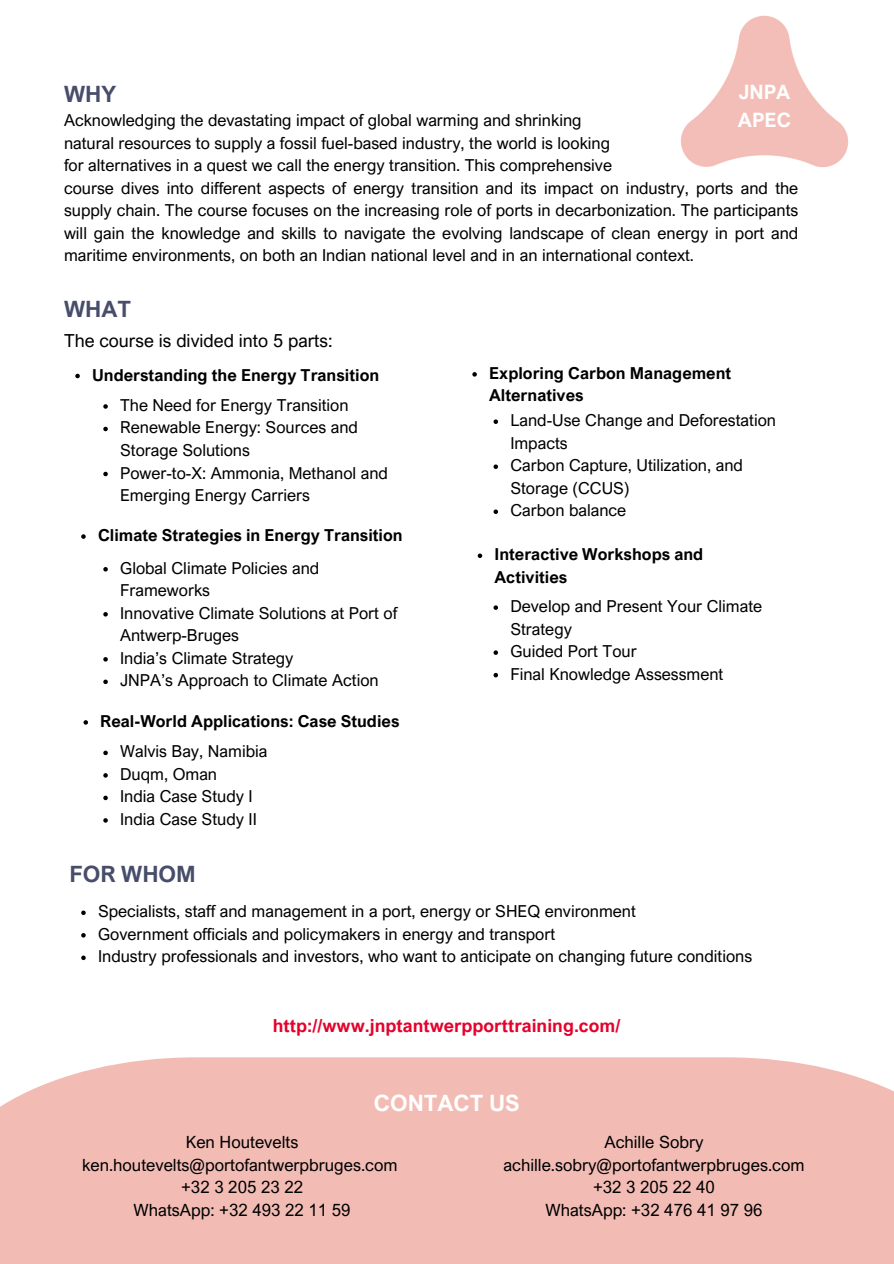
<style>
.page{position:relative;width:894px;height:1264px;background:#fff}
.page>*{position:absolute;margin:0;border:0;box-sizing:border-box;transform-origin:0 0}
.t1{font:700 22.5px "Arial Nova";color:#474d6a}
.t2{font:700 22.5px "Arial Nova";color:#fff}
.t3{font:700 19.8px/27px "Arial Nova";color:#fff}
.t4{font:700 18px "Arial Nova";color:#e4022c}
.t5{font:18px "Arial Nova";color:#000}
.t6{font:16.8px/22.5px "Arial Nova";color:#000;text-align:center}
.t7{font:16.5px/22.5px "Arial Nova";color:#000}
.t8{font:700 16.5px/22.5px "Arial Nova";color:#000}
</style>
<div class="page">
<div style="left:0;top:1057px;width:893px;height:206px;background:#f2bcb5"></div>
<svg style="left:81px;top:910px;width:5px;height:5px"></svg>
<svg style="left:81px;top:933px;width:5px;height:4px"></svg>
<svg style="left:81px;top:955px;width:5px;height:5px"></svg>
<svg style="left:75px;top:374px;width:5px;height:4px"></svg>
<svg style="left:103px;top:404px;width:5px;height:5px"></svg>
<svg style="left:103px;top:427px;width:5px;height:4px"></svg>
<svg style="left:103px;top:472px;width:5px;height:4px"></svg>
<svg style="left:81px;top:534px;width:5px;height:5px"></svg>
<svg style="left:103px;top:567px;width:5px;height:4px"></svg>
<svg style="left:103px;top:612px;width:5px;height:4px"></svg>
<svg style="left:103px;top:657px;width:5px;height:4px"></svg>
<svg style="left:103px;top:679px;width:5px;height:5px"></svg>
<svg style="left:472px;top:372px;width:4px;height:4px"></svg>
<svg style="left:493px;top:419px;width:5px;height:5px"></svg>
<svg style="left:493px;top:464px;width:5px;height:5px"></svg>
<svg style="left:493px;top:509px;width:5px;height:5px"></svg>
<svg style="left:83px;top:720px;width:5px;height:4px"></svg>
<svg style="left:103px;top:750px;width:5px;height:5px"></svg>
<svg style="left:103px;top:773px;width:5px;height:4px"></svg>
<svg style="left:103px;top:795px;width:5px;height:5px"></svg>
<svg style="left:103px;top:818px;width:5px;height:4px"></svg>
<svg style="left:477px;top:553px;width:5px;height:5px"></svg>
<svg style="left:493px;top:605px;width:5px;height:5px"></svg>
<svg style="left:493px;top:650px;width:5px;height:5px"></svg>
<svg style="left:493px;top:673px;width:5px;height:4px"></svg>
<img style="left:681px;top:15px;width:168px;height:152px">
<p class="t3" style="left:737px;top:78px;width:55px">JNPA<br>APEC</p>
<p class="t1" style="left:64px;top:80px;width:54px">WHY</p>
<h2 class="t7" style="left:64px;top:109px;width:519px">Acknowledging the devastating impact of global warming and shrinking</h2>
<h1 class="t7" style="left:64px;top:131px;width:547px">natural resources to supply a fossil fuel-based industry, the world is looking</h1>
<p class="t7" style="left:64px;top:154px;width:549px">for alternatives in a quest we call the energy transition. This comprehensive</p>
<p class="t7" style="left:64px;top:176px;width:735px;text-align:justify">course dives into different aspects of energy transition and its impact on industry, ports and the supply chain. The course focuses on the increasing role of ports in decarbonization. The participants will gain the knowledge and skills to navigate the evolving landscape of clean energy in port and maritime environments, on both an Indian national level and in an international context.</p>
<p class="t1" style="left:64px;top:294px;width:68px">WHAT</p>
<p class="t5" style="left:64px;top:330px;width:270px">The course is divided into 5 parts:</p>
<p class="t8" style="left:92px;top:363px;width:288px">Understanding the Energy Transition</p>
<p class="t7" style="left:120px;top:393px;width:230px">The Need for Energy Transition</p>
<p class="t7" style="left:120px;top:416px;width:239px">Renewable Energy: Sources and<br>Storage Solutions</p>
<p class="t7" style="left:120px;top:461px;width:269px">Power-to-X: Ammonia, Methanol and<br>Emerging Energy Carriers</p>
<p class="t8" style="left:98px;top:523px;width:306px">Climate Strategies in Energy Transition</p>
<p class="t7" style="left:120px;top:556px;width:201px">Global Climate Policies and<br>Frameworks</p>
<p class="t7" style="left:120px;top:601px;width:278px">Innovative Climate Solutions at Port of<br>Antwerp-Bruges</p>
<p class="t7" style="left:120px;top:646px;width:175px">India’s Climate Strategy</p>
<p class="t7" style="left:120px;top:669px;width:260px">JNPA’s Approach to Climate Action</p>
<p class="t8" style="left:100px;top:709px;width:300px">Real-World Applications: Case Studies</p>
<p class="t7" style="left:120px;top:740px;width:149px">Walvis Bay, Namibia</p>
<p class="t7" style="left:120px;top:762px;width:98px">Duqm, Oman</p>
<p class="t7" style="left:120px;top:785px;width:134px">India Case Study I</p>
<p class="t7" style="left:120px;top:807px;width:138px">India Case Study II</p>
<p class="t8" style="left:489px;top:361px;width:243px">Exploring Carbon Management<br>Alternatives</p>
<p class="t7" style="left:510px;top:409px;width:267px">Land-Use Change and Deforestation<br>Impacts</p>
<p class="t7" style="left:510px;top:454px;width:234px">Carbon Capture, Utilization, and<br>Storage (CCUS)</p>
<p class="t7" style="left:510px;top:499px;width:117px">Carbon balance</p>
<h1 class="t8" style="left:494px;top:543px;width:210px">Interactive Workshops and<br>Activities</h1>
<p class="t7" style="left:510px;top:594px;width:253px">Develop and Present Your Climate<br>Strategy</p>
<p class="t7" style="left:510px;top:639px;width:128px">Guided Port Tour</p>
<p class="t7" style="left:510px;top:662px;width:214px">Final Knowledge Assessment</p>
<p class="t1" style="left:69px;top:859px;width:128px">FOR WHOM</p>
<p class="t7" style="left:98px;top:899px;width:539px">Specialists, staff and management in a port, energy or SHEQ environment</p>
<h1 class="t7" style="left:98px;top:922px;width:458px">Government officials and policymakers in energy and transport</h1>
<h4 class="t7" style="left:98px;top:944px;width:655px">Industry professionals and investors, who want to anticipate on changing future conditions</h4>
<p class="t4" style="left:273px;top:1014px;width:349px">http://www.jnptantwerpporttraining.com/</p>
<p class="t2" style="left:374px;top:1089px;width:147px">CONTACT US</p>
<h3 class="t6" style="left:82px;top:1130px;width:317px">Ken Houtevelts ken.houtevelts@portofantwerpbruges.com</h3>
<h1 class="t6" style="left:181px;top:1175px;width:123px">+32 3 205 23 22</h1>
<p class="t6" style="left:134px;top:1198px;width:218px">WhatsApp: +32 493 22 11 59</p>
<p class="t6" style="left:604px;top:1130px;width:100px">Achille Sobry</p>
<p class="t6" style="left:503px;top:1153px;width:302px">achille.sobry@portofantwerpbruges.com</p>
<p class="t6" style="left:593px;top:1175px;width:123px">+32 3 205 22 40</p>
<p class="t6" style="left:545px;top:1198px;width:218px">WhatsApp: +32 476 41 97 96</p>
</div>
